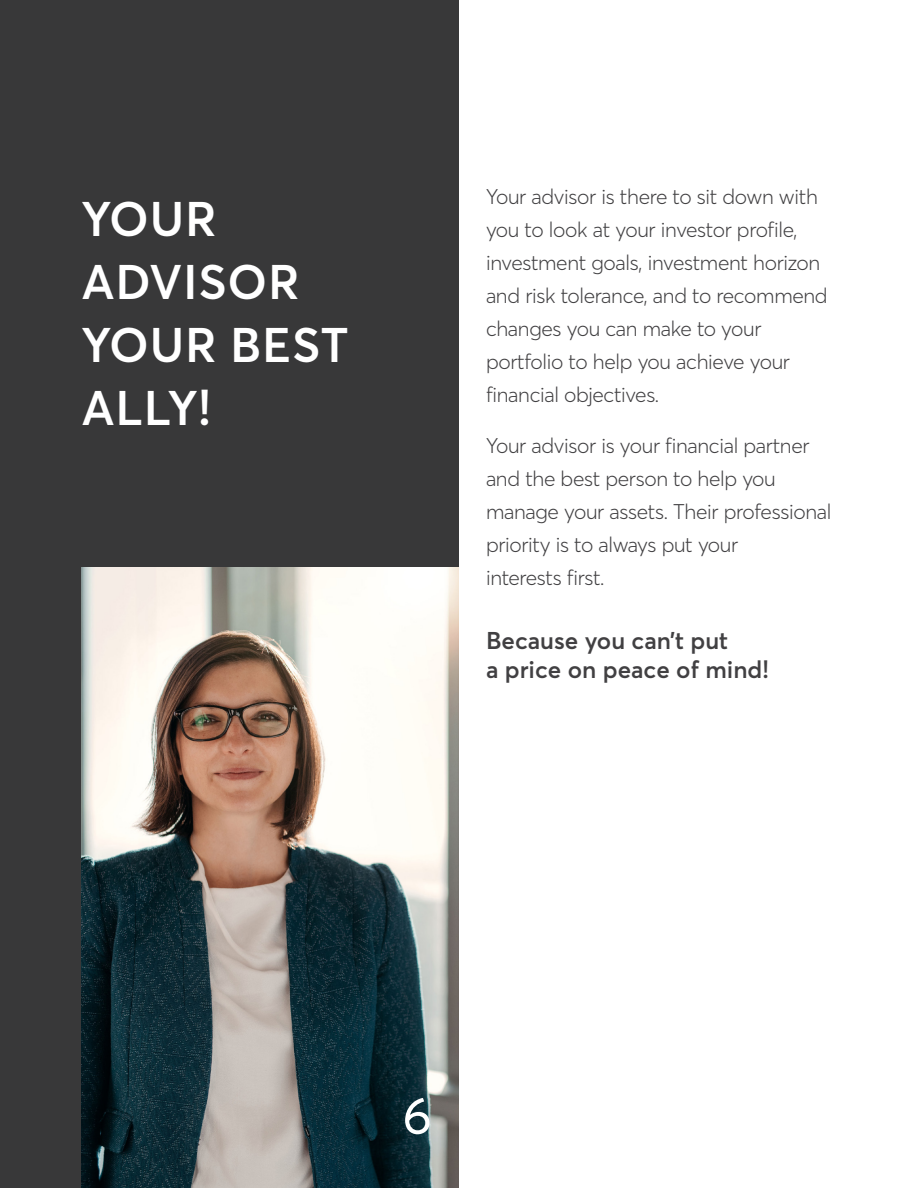
<style>
.page{position:relative;width:918px;height:1188px;background:#fff}
.page>*{position:absolute;margin:0;border:0;box-sizing:border-box;transform-origin:0 0}
.t1{font:51px "Desjardins Sans";color:#fff}
.t2{font:600 48px/63px "Desjardins Sans";letter-spacing:.015em;color:#fff}
.H4_Sous_H3{font:600 24px/28.5px "Desjardins Sans";color:#414042}
.t3{font:300 21px/33px "Desjardins Sans";letter-spacing:-.015em;color:#414042}
</style>
<div class="page">
<div style="left:0;top:0;width:459px;height:1188px;background:#383839"></div>
<img style="left:81px;top:567px;width:378px;height:621px">
<h3 class="t2" style="left:81px;top:187px;width:269px">YOUR<br>ADVISOR<br>YOUR BEST<br>ALLY!</h3>
<p class="t3" style="left:486px;top:180px;width:343px">Your advisor is there to sit down with you to look at your investor profile, investment goals, investment horizon and risk tolerance, and to recommend changes you can make to your portfolio to help you achieve your financial objectives.</p>
<p class="t3" style="left:486px;top:429px;width:347px">Your advisor is your financial partner and the best person to help you manage your assets. Their professional priority is to always put your<br>interests first.</p>
<p class="H4_Sous_H3" style="left:486px;top:627px;width:285px">Because you can’t put<br>a price on peace of mind!</p>
<h1 class="t1" style="left:402px;top:1085px;width:31px">6</h1>
</div>
